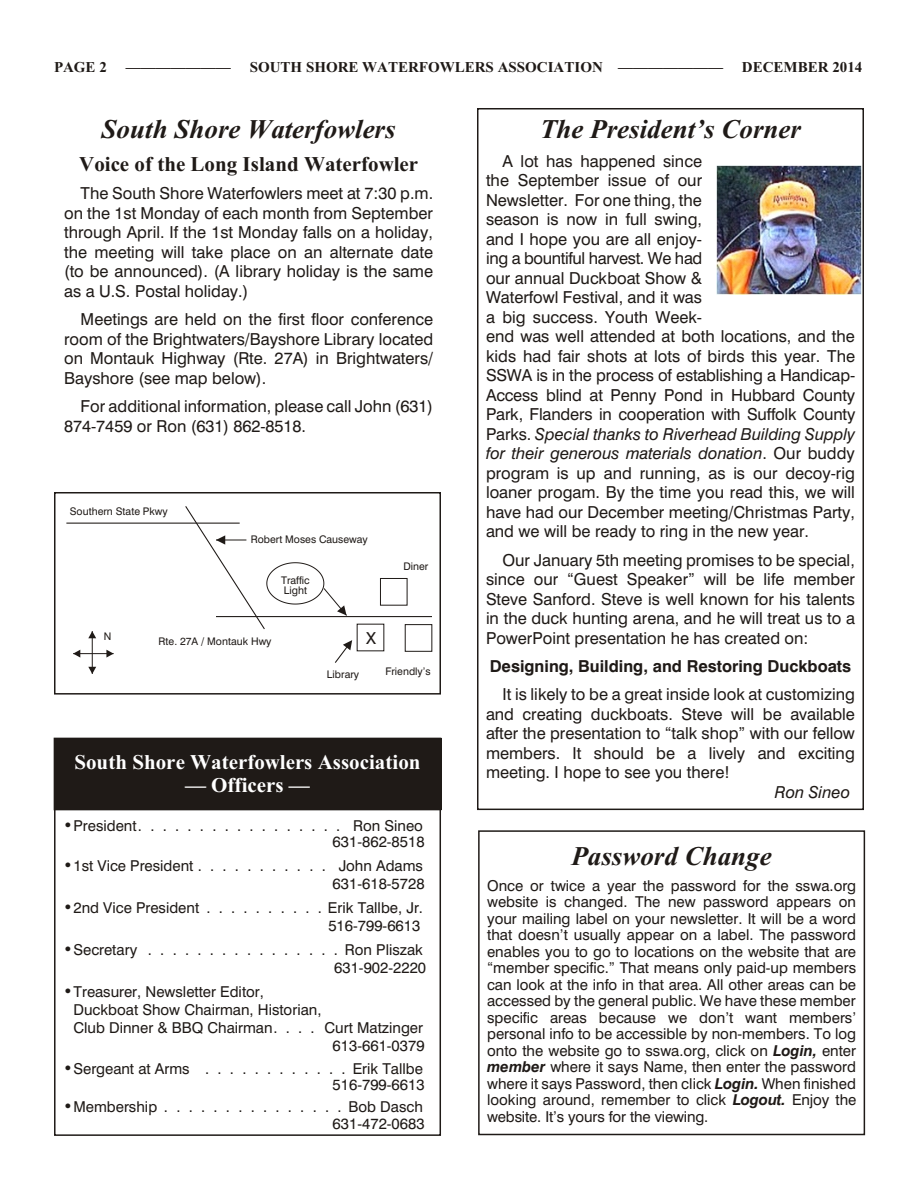
<style>
.page{position:relative;width:918px;height:1188px;background:#fff}
.page>*{position:absolute;margin:0;border:0;box-sizing:border-box;transform-origin:0 0}
.t1{font:italic 700 27px "Times New Roman";color:#1f1a17}
.t2{font:700 21px "Times New Roman";color:#fff}
.t3{font:700 21px "Times New Roman";color:#1f1a17}
.t4{font:16.5px/19.5px "Swis 721 BT";color:#1f1a17;text-align:justify}
.t5{font:700 16.5px "Swis 721 BT";color:#1f1a17}
.t6{font:italic 16.5px "Swis 721 BT";color:#1f1a17}
.t7{font:15px/16.5px "Swis 721 BT";color:#1f1a17;text-align:right}
.t8{font:700 15px "Times New Roman";color:#1f1a17}
.t9{font:10.5px/10.5px "Swis 721 BT";color:#1f1a17}
.s1{font-size:16.5px}
.s2{font-style:italic}
.s3{font-weight:700;font-style:italic}
</style>
<div class="page">
<div style="left:54px;top:492px;width:387px;height:203px;border:2px solid #1f1a17"></div>
<div style="left:54px;top:738px;width:387px;height:72px;background:#1f1a17"></div>
<hr style="left:66px;top:523px;width:174px;height:1px;background:#1f1a17">
<hr style="left:216px;top:616px;width:216px;height:1px;background:#1f1a17">
<div style="left:380px;top:578px;width:27px;height:27px;border:1px solid #1f1a17"></div>
<svg style="left:184px;top:506px;width:163px;height:123px"></svg>
<hr style="left:73px;top:653px;width:41px;height:1px;background:#1f1a17">
<svg style="left:106px;top:650px;width:8px;height:8px"></svg>
<svg style="left:73px;top:650px;width:7px;height:8px"></svg>
<hr style="left:92px;top:631px;width:1px;height:43px;background:#1f1a17">
<svg style="left:88px;top:631px;width:8px;height:7px"></svg>
<svg style="left:88px;top:667px;width:8px;height:7px"></svg>
<svg style="left:335px;top:640px;width:17px;height:23px"></svg>
<div style="left:54px;top:806px;width:387px;height:330px;border:2px solid #1f1a17"></div>
<div style="left:477px;top:108px;width:387px;height:702px;border:2px solid #1f1a17"></div>
<img style="left:716px;top:165px;width:146px;height:130px">
<div style="left:478px;top:830px;width:387px;height:305px;border:2px solid #1f1a17"></div>
<p class="t8" style="left:54px;top:62px;width:54px">PAGE 2</p>
<p class="t8" style="left:126px;top:62px;width:107px">———————</p>
<p class="t8" style="left:250px;top:62px;width:475px">SOUTH SHORE WATERFOWLERS ASSOCIATION ———————</p>
<p class="t8" style="left:742px;top:62px;width:122px">DECEMBER 2014</p>
<h1 class="t1" style="left:102px;top:120px;width:296px">South Shore Waterfowlers</h1>
<p class="t3" style="left:79px;top:156px;width:341px">Voice of the Long Island Waterfowler</p>
<p class="t4" style="left:64px;top:185px;width:371px;text-indent:17px">The South Shore Waterfowlers meet at 7:30 p.m. on the 1st Monday of each month from September through April. If the 1st Monday falls on a holiday, the meeting will take place on an alternate date (to be announced). (A library holiday is the same as a U.S. Postal holiday.)</p>
<p class="t4" style="left:64px;top:311px;width:371px;text-indent:17px">Meetings are held on the first floor conference room of the Brightwaters/Bayshore Library located on Montauk Highway (Rte. 27A) in Brightwaters/ Bayshore (see map below).</p>
<p class="t4" style="left:64px;top:398px;width:370px;text-indent:17px">For additional information, please call John (631)<br>874-7459 or Ron (631) 862-8518.</p>
<p class="t9" style="left:70px;top:507px;width:100px">Southern State Pkwy</p>
<p class="t9" style="left:251px;top:535px;width:118px">Robert Moses Causeway</p>
<p class="t9" style="left:281px;top:576px;width:30px">Traffic<br>Light</p>
<p class="t9" style="left:403px;top:562px;width:26px">Diner</p>
<p class="t9" style="left:104px;top:632px;width:9px">N</p>
<p class="t9" style="left:159px;top:637px;width:114px">Rte. 27A / Montauk Hwy</p>
<p class="t4" style="left:366px;top:629px;width:11px">X</p>
<p class="t9" style="left:327px;top:670px;width:34px">Library</p>
<p class="t9" style="left:385px;top:667px;width:47px">Friendly’s</p>
<p class="t2" style="left:74px;top:755px;width:348px">South Shore Waterfowlers Association</p>
<p class="t2" style="left:185px;top:778px;width:126px">— Officers —</p>
<p class="t7" style="left:63px;top:819px;width:363px"><span class="s1">•</span>President. . . . . . . . . . . . . . . . . Ron Sineo<br>631-862-8518</p>
<p class="t7" style="left:63px;top:858px;width:363px;line-height:18px"><span class="s1">•</span>1st Vice President . . . . . . . . . . . John Adams<br>631-618-5728</p>
<p class="t7" style="left:63px;top:900px;width:361px;line-height:18px"><span class="s1">•</span>2nd Vice President . . . . . . . . . . Erik Tallbe, Jr.<br>516-799-6613</p>
<p class="t7" style="left:63px;top:942px;width:365px;line-height:18px"><span class="s1">•</span>Secretary . . . . . . . . . . . . . . . . Ron Pliszak<br>631-902-2220</p>
<p class="t7" style="left:63px;top:985px;width:203px"><span class="s1">•</span>Treasurer, Newsletter Editor,</p>
<p class="t7" style="left:74px;top:1003px;width:249px">Duckboat Show Chairman, Historian,</p>
<p class="t7" style="left:74px;top:1021px;width:351px">Club Dinner &amp; BBQ Chairman. . . . Curt Matzinger</p>
<p class="t7" style="left:333px;top:1039px;width:94px">613-661-0379</p>
<p class="t7" style="left:63px;top:1062px;width:363px"><span class="s1">•</span>Sergeant at Arms . . . . . . . . . . . . Erik Tallbe<br>516-799-6613</p>
<p class="t7" style="left:63px;top:1100px;width:363px"><span class="s1">•</span>Membership . . . . . . . . . . . . . . . Bob Dasch<br>631-472-0683</p>
<h1 class="t1" style="left:540px;top:120px;width:263px">The Pres i dent’s Cor ner</h1>
<p class="t4" style="left:486px;top:153px;width:371px;text-align:left;text-indent:17px">A lot has happened since<br>the September issue of our<br>Newsletter. For one thing, the<br>season is now in full swing,<br>and I hope you are all enjoy -<br>ing a bountiful harvest. We had<br>our annual Duckboat Show &amp;<br>Waterfowl Festival, and it was<br>a big success. Youth Week -<br>end was well attended at both locations, and the kids had fair shots at lots of birds this year. The SSWA is in the process of establishing a Handicap-Access blind at Penny Pond in Hubbard County Park, Flanders in cooperation with Suffolk County Parks. <span class="s2">Special thanks to Riverhead Building Supply for their generous materials donation</span>. Our buddy program is up and running, as is our decoy-rig loaner progam. By the time you read this, we will have had our December meeting/Christmas Party, and we will be ready to ring in the new year.</p>
<p class="t4" style="left:486px;top:552px;width:371px;text-indent:17px">Our January 5th meeting promises to be special, since our “Guest Speaker” will be life member Steve Sanford. Steve is well known for his talents in the duck hunting arena, and he will treat us to a PowerPoint presentation he has created on:</p>
<p class="t5" style="left:490px;top:659px;width:363px">De sign ing, Build ing, and Re stor ing Duckboats</p>
<p class="t4" style="left:486px;top:686px;width:371px;text-indent:17px">It is likely to be a great inside look at customizing and creating duckboats. Steve will be available after the presentation to “talk shop” with our fellow members. It should be a lively and exciting meeting. I hope to see you there!</p>
<p class="t6" style="left:775px;top:785px;width:77px">Ron Sineo</p>
<h1 class="t1" style="left:571px;top:847px;width:202px">Password Change</h1>
<p class="t7" style="left:487px;top:878px;width:371px;text-align:justify">Once or twice a year the password for the sswa.org website is changed. The new password appears on your mailing label on your newsletter. It will be a word that doesn’t usually appear on a label. The password enables you to go to locations on the website that are “member specific.” That means only paid-up members can look at the info in that area. All other areas can be accessed by the general public. We have these member specific areas because we don’t want members’ personal info to be accessible by non-members. To log onto the website go to sswa.org, click on <span class="s3">Login,</span> enter <span class="s3">member</span> where it says Name, then enter the password where it says Password, then click <span class="s3">Login.</span> When finished looking around, remember to click <span class="s3">Logout.</span> Enjoy the website. It’s yours for the viewing.</p>
</div>
